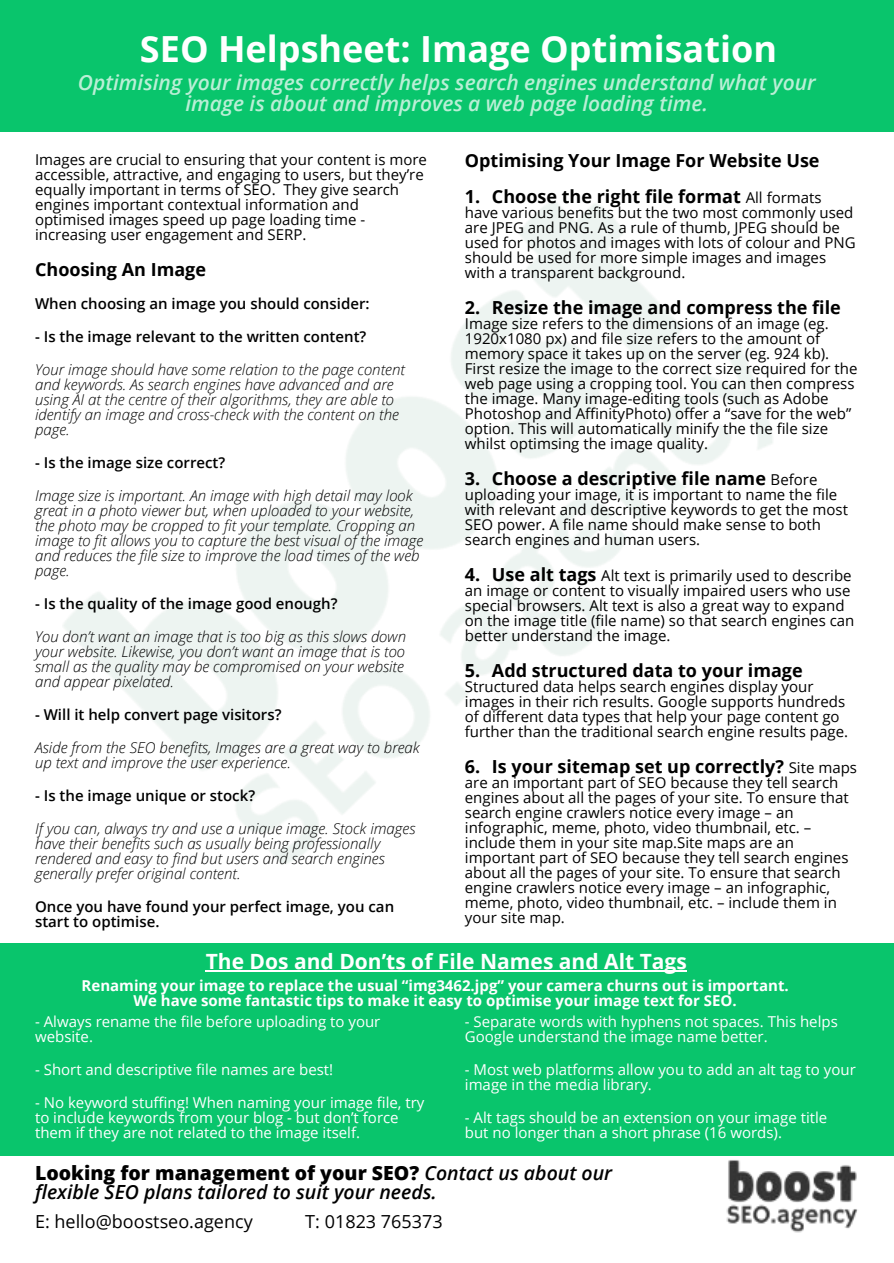
<style>
.page{position:relative;width:894px;height:1263px;background:#fff}
.page>*{position:absolute;margin:0;border:0;box-sizing:border-box;transform-origin:0 0}
.t1{font:700 36px "Open Sans";color:#fff}
.t2{font:italic 600 21px/21px "Open Sans";color:rgb(255 255 255/.73);text-align:center}
.t3{font:700 21px "Open Sans";color:#fff}
.t4{font:italic 600 19.5px/19.5px "Open Sans";color:#000}
.t5{font:700 18px "Open Sans";color:#000}
.t6{font:18px "Open Sans";color:#000}
.t7{font:15px/15px "Open Sans";color:#000}
.t8{font:italic 300 15px/15px "Open Sans";color:#000}
.t9{font:15px/15px "Open Sans";color:#fff}
.t10{font:600 15px/15px "Open Sans";color:#000}
.t11{font:700 15px/15px "Open Sans";color:#fff;text-align:center}
.s1{font-weight:400;font-size:15px}
.s2{font-weight:700;font-size:18px}
.s3{font-weight:800;font-style:normal}
</style>
<div class="page">
<div style="left:0;top:943px;width:893px;height:213px;background:#09c56c"></div>
<div style="left:0;top:0;width:893px;height:132px;background:#09c56c"></div>
<hr style="left:206px;top:971px;width:480px;height:1px;background:#fff">
<img style="left:726px;top:1160px;width:132px;height:73px">
<h1 class="t1" style="left:140px;top:34px;width:638px">SEO Helpsheet: Image Optimisation</h1>
<h2 class="t2" style="left:78px;top:74px;width:739px">Optimising your images correctly helps search engines understand what your image is about and improves a web page loading time.</h2>
<p class="t7" style="left:35px;top:153px;width:393px">Images are crucial to ensuring that your content is more accessible, attractive, and engaging to users, but they’re equally important in terms of SEO. They give search engines important contextual information and optimised images speed up page loading time - increasing user engagement and SERP.</p>
<p class="t5" style="left:35px;top:262px;width:172px">Choosing An Image</p>
<p class="t10" style="left:35px;top:297px;width:336px">When choosing an image you should consider:</p>
<p class="t10" style="left:35px;top:330px;width:333px">- Is the image relevant to the written content?</p>
<p class="t8" style="left:35px;top:363px;width:371px">Your image should have some relation to the page content and keywords. As search engines have advanced and are using AI at the centre of their algorithms, they are able to identify an image and cross-check with the content on the page.</p>
<p class="t10" style="left:35px;top:456px;width:192px">- Is the image size correct?</p>
<p class="t8" style="left:35px;top:489px;width:389px">Image size is important. An image with high detail may look great in a photo viewer but, when uploaded to your website, the photo may be cropped to fit your template. Cropping an image to fit allows you to capture the best visual of the image and reduces the file size to improve the load times of the web page.</p>
<p class="t10" style="left:35px;top:597px;width:304px">- Is the quality of the image good enough?</p>
<p class="t8" style="left:35px;top:630px;width:372px">You don’t want an image that is too big as this slows down your website. Likewise, you don’t want an image that is too small as the quality may be compromised on your website and appear pixelated.</p>
<p class="t10" style="left:35px;top:708px;width:248px">- Will it help convert page visitors?</p>
<p class="t8" style="left:35px;top:741px;width:386px">Aside from the SEO benefits, Images are a great way to break up text and improve the user experience.</p>
<p class="t10" style="left:35px;top:789px;width:221px">- Is the image unique or stock?</p>
<p class="t8" style="left:35px;top:822px;width:382px">If you can, always try and use a unique image. Stock images have their benefits such as usually being professionally rendered and easy to find but users and search engines generally prefer original content.</p>
<p class="t10" style="left:35px;top:900px;width:360px">Once you have found your perfect image, you can start to optimise.</p>
<p class="t5" style="left:464px;top:153px;width:356px">Optimising Your Image For Website Use</p>
<p class="t5" style="left:464px;top:189px;width:358px">1. Choose the right file format <span class="s1">All formats</span></p>
<p class="t7" style="left:464px;top:206px;width:392px">have various benefits but the two most commonly used are JPEG and PNG. As a rule of thumb, JPEG should be used for photos and images with lots of colour and PNG should be used for more simple images and images with a transparent background.</p>
<p class="t5" style="left:464px;top:300px;width:377px">2. Resize the image and compress the file</p>
<p class="t7" style="left:464px;top:317px;width:394px">Image size refers to the dimensions of an image (eg.<br>1920x1080 px) and file size refers to the amount of memory space it takes up on the server (eg. 924 kb).<br>First resize the image to the correct size required for the web page using a cropping tool. You can then compress the image. Many image-editing tools (such as Adobe Photoshop and AffinityPhoto) offer a “save for the web” option. This will automatically minify the the file size whilst optimsing the image quality.</p>
<p class="t5" style="left:464px;top:471px;width:354px">3. Choose a descriptive file name <span class="s1">Before</span></p>
<p class="t7" style="left:464px;top:488px;width:384px">uploading your image, it is important to name the file with relevant and descriptive keywords to get the most SEO power. A file name should make sense to both search engines and human users.</p>
<p class="t7" style="left:464px;top:569px;width:391px"><span class="s2">4. Use alt tags</span> Alt text is primarily used to describe an image or content to visually impaired users who use special browsers. Alt text is also a great way to expand on the image title (file name) so that search engines can better understand the image.</p>
<p class="t5" style="left:464px;top:663px;width:339px">5. Add structured data to your image</p>
<p class="t7" style="left:464px;top:680px;width:384px">Structured data helps search engines display your images in their rich results. Google supports hundreds of different data types that help your page content go further than the traditional search engine results page.</p>
<p class="t5" style="left:464px;top:759px;width:393px">6. Is your sitemap set up correctly? <span class="s1">Site maps</span></p>
<p class="t7" style="left:464px;top:776px;width:385px">are an important part of SEO because they tell search engines about all the pages of your site. To ensure that search engine crawlers notice every image – an infographic, meme, photo, video thumbnail, etc. – include them in your site map.Site maps are an important part of SEO because they tell search engines about all the pages of your site. To ensure that search engine crawlers notice every image – an infographic, meme, photo, video thumbnail, etc. – include them in your site map.</p>
<h2 class="t3" style="left:206px;top:953px;width:482px">The Dos and Don’ts of File Names and Alt Tags</h2>
<p class="t11" style="left:81px;top:979px;width:708px">Renaming your image to replace the usual “img3462.jpg” your camera churns out is important.<br>We have some fantastic tips to make it easy to optimise your image text for SEO.</p>
<p class="t9" style="left:35px;top:1016px;width:347px">- Always rename the file before uploading to your website.</p>
<p class="t9" style="left:35px;top:1064px;width:299px">- Short and descriptive file names are best!</p>
<p class="t9" style="left:35px;top:1097px;width:391px">- No keyword stuffing! When naming your image file, try to include keywords from your blog - but don’t force them if they are not related to the image itself.</p>
<p class="t9" style="left:464px;top:1016px;width:374px">- Separate words with hyphens not spaces. This helps<br>Google understand the image name better.</p>
<p class="t9" style="left:464px;top:1064px;width:392px">- Most web platforms allow you to add an alt tag to your image in the media library.</p>
<p class="t9" style="left:464px;top:1112px;width:364px">- Alt tags should be an extension on your image title but no longer than a short phrase (16 words).</p>
<h3 class="t4" style="left:35px;top:1165px;width:578px"><span class="s3">Looking for management of your SEO?</span> Contact us about our flexible SEO plans tailored to suit your needs.</h3>
<p class="t6" style="left:35px;top:1214px;width:219px">E: hello@boostseo.agency</p>
<p class="t6" style="left:305px;top:1214px;width:139px">T: 01823 765373</p>
</div>
